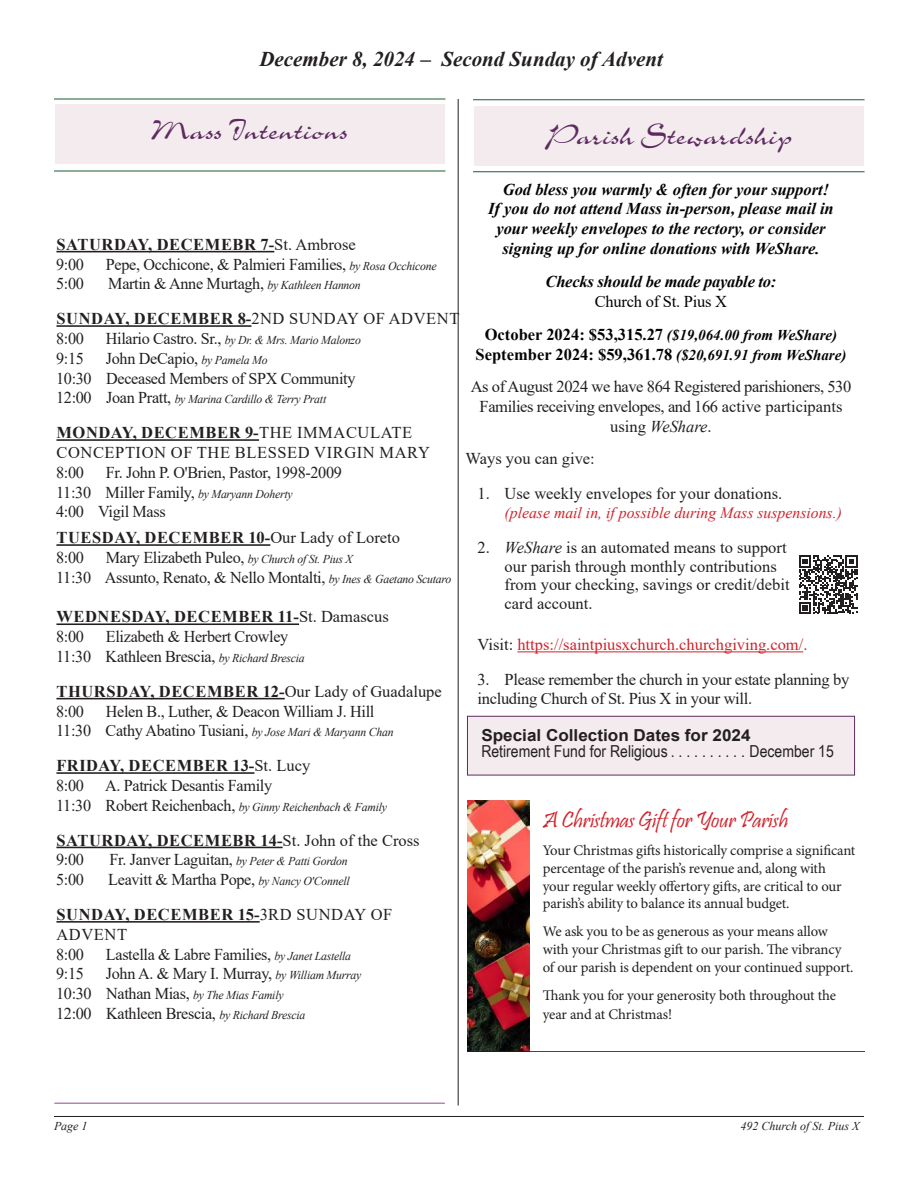
<style>
.page{position:relative;width:918px;height:1188px;background:#fff}
.page>*{position:absolute;margin:0;border:0;box-sizing:border-box;transform-origin:0 0}
.t1{font:33px "Charme";color:#5e2b60}
.t2{font:23.55px "Pristina";letter-spacing:-.01em;color:#d1232a}
.t3{font:italic 700 21px "Times New Roman";color:#231f20}
.t4{font:16.5px/19.8px "Times New Roman";letter-spacing:-.02em;color:#231f20;text-align:center}
.t5{font:700 16.5px "Times New Roman";letter-spacing:.035em;color:#231f20}
.t6{font:italic 700 16.5px/19.8px "Times New Roman";color:#040503;text-align:center}
.t7{font:16.5px/18.8px "Times New Roman";color:#231f20}
.t8{font:16.5px "Times New Roman";color:#d1232a}
.t9{font:700 16.5px "Times New Roman";color:#040503}
.t10{font:16.5px "Arial Narrow";color:#231f20;scale:1.04 1}
.t11{font:16.5px "Times New Roman";letter-spacing:.035em;color:#231f20}
.t12{font:700 16.5px "Arial";color:#231f20;scale:1.04 1}
.t13{font:italic 15.75px "Times New Roman";color:#d1232a}
.t14{font:italic 700 15px "Times New Roman";color:#040503}
.t15{font:14.7px/17.7px "Minion Pro";letter-spacing:-.015em;color:#231f20}
.t16{font:italic 12px "Times New Roman";letter-spacing:-.02em;color:#231f20}
.t17{font:italic 12px "Times New Roman";color:#231f20}
.s1{font-weight:400;font-style:normal}
.s2{font-style:normal;font-size:16.5px}
.s3{font-style:italic;font-size:15px}
.s4{font-style:italic}
.s5{color:#231f20}
.s6{font-weight:400}
.s7{font-style:italic;font-size:12px}
</style>
<div class="page">
<hr style="left:54px;top:1116px;width:810px;height:1px;background:#231f20">
<hr style="left:458px;top:99px;width:1px;height:1007px;background:#231f20">
<hr style="left:54px;top:99px;width:392px;height:1px;background:#165f31">
<hr style="left:54px;top:171px;width:392px;height:1px;background:#165f31">
<hr style="left:473px;top:99px;width:392px;height:1px;background:#145e30">
<hr style="left:473px;top:171px;width:392px;height:1px;background:#145e30">
<hr style="left:56px;top:251px;width:218px;height:1px;background:#231f20">
<hr style="left:56px;top:325px;width:195px;height:2px;background:#231f20">
<hr style="left:56px;top:439px;width:203px;height:2px;background:#231f20">
<hr style="left:56px;top:544px;width:214px;height:2px;background:#231f20">
<hr style="left:56px;top:623px;width:243px;height:2px;background:#231f20">
<hr style="left:56px;top:698px;width:229px;height:1px;background:#231f20">
<hr style="left:56px;top:772px;width:198px;height:2px;background:#231f20">
<hr style="left:56px;top:847px;width:227px;height:1px;background:#231f20">
<hr style="left:56px;top:921px;width:204px;height:2px;background:#231f20">
<hr style="left:54px;top:1103px;width:391px;height:1px;background:#8e4b91">
<hr style="left:517px;top:651px;width:286px;height:1px;background:#d1232a">
<div style="left:55px;top:105px;width:390px;height:59px;background:#f3ebee"></div>
<div style="left:474px;top:106px;width:390px;height:60px;background:#f3ebee"></div>
<div style="left:467px;top:716px;width:388px;height:59px;background:#f3ebee"></div>
<div style="left:467px;top:716px;width:388px;height:59px;border:1px solid #5e2b60"></div>
<svg style="left:799px;top:555px;width:59px;height:59px"></svg>
<svg style="left:467px;top:801px;width:398px;height:251px"></svg>
<p class="t3" style="left:259px;top:44px;width:405px">December 8, 2024 – Second Sunday of Advent</p>
<p class="t1" style="left:152px;top:115px;width:198px">Mass Intentions</p>
<p class="t1" style="left:545px;top:119px;width:249px">Parish Stewardship</p>
<p class="t6" style="left:503px;top:179px;width:328px">God bless you warmly &amp; often for your support!</p>
<p class="t6" style="left:488px;top:198px;width:347px">If you do not attend Mass in-person, please mail in your weekly envelopes to the rectory, or consider signing up for online donations with WeShare.</p>
<p class="t6" style="left:546px;top:271px;width:232px">Checks should be made payable to:<br><span class="s1">Church of St. Pius X</span></p>
<p class="t14" style="left:485px;top:325px;width:354px"><span class="s2">October 2024: $53,315.27</span> ($19,064.00 from WeShare)</p>
<p class="t9" style="left:476px;top:343px;width:372px">September 2024: $59,361.78 <span class="s3">($20,691.91 from WeShare)</span></p>
<p class="t4" style="left:471px;top:376px;width:382px">As of August 2024 we have 864 Registered parishioners, 530<br>Families receiving envelopes, and 166 active participants using <span class="s4">WeShare</span>.</p>
<p class="t7" style="left:466px;top:449px;width:131px">Ways you can give:</p>
<p class="t7" style="left:478px;top:484px;width:306px">1. Use weekly envelopes for your donations.</p>
<p class="t13" style="left:505px;top:502px;width:339px">(please mail in, if possible during Mass suspensions.)</p>
<p class="t7" style="left:505px;top:537px;width:287px;text-indent:-27px">2. <span class="s4">WeShare</span> is an automated means to support our parish through monthly contributions from your checking, savings or credit/debit card account.</p>
<p class="t8" style="left:478px;top:633px;width:331px"><span class="s5">Visit:</span> https://saintpiusxchurch.churchgiving.com/.</p>
<p class="t4" style="left:478px;top:670px;width:373px;line-height:18.8px;text-align:left">3. Please remember the church in your estate planning by including Church of St. Pius X in your will.</p>
<p class="t5" style="left:56px;top:232px;width:301px">SATURDAY, DECEMEBR 7-<span class="s6">St. Ambrose</span></p>
<p class="t4" style="left:56px;top:254px;width:29px">9:00</p>
<p class="t4" style="left:106px;top:254px;width:332px">Pepe, Occhicone, &amp; Palmieri Families, <span class="s7">by Rosa Occhicone</span></p>
<p class="t4" style="left:56px;top:274px;width:29px">5:00</p>
<p class="t4" style="left:108px;top:274px;width:254px">Martin &amp; Anne Murtagh, <span class="s7">by Kathleen Hannon</span></p>
<p class="t5" style="left:56px;top:307px;width:405px">SUNDAY, DECEMBER 8-<span class="s6">2ND SUNDAY OF ADVENT</span></p>
<p class="t4" style="left:56px;top:328px;width:29px">8:00</p>
<p class="t16" style="left:106px;top:332px;width:256px"><span class="s2">Hilario Castro. Sr.,</span> by Dr. &amp; Mrs. Mario Malonzo</p>
<p class="t4" style="left:56px;top:348px;width:29px">9:15</p>
<p class="t4" style="left:106px;top:348px;width:163px">John DeCapio, <span class="s7">by Pamela Mo</span></p>
<p class="t4" style="left:56px;top:368px;width:301px">10:30 Deceased Members of SPX Community</p>
<p class="t16" style="left:56px;top:391px;width:272px"><span class="s2">12:00 Joan Pratt,</span> by Marina Cardillo &amp; Terry Pratt</p>
<p class="t5" style="left:56px;top:421px;width:357px">MONDAY, DECEMBER 9-<span class="s6">THE IMMACULATE</span></p>
<p class="t11" style="left:56px;top:441px;width:375px">CONCEPTION OF THE BLESSED VIRGIN MARY</p>
<p class="t4" style="left:56px;top:462px;width:29px">8:00</p>
<p class="t4" style="left:106px;top:462px;width:238px">Fr. John P. O'Brien, Pastor, 1998-2009</p>
<p class="t4" style="left:56px;top:482px;width:238px">11:30 Miller Family, <span class="s7">by Maryann Doherty</span></p>
<p class="t4" style="left:56px;top:502px;width:111px">4:00 Vigil Mass</p>
<p class="t5" style="left:56px;top:526px;width:345px">TUESDAY, DECEMBER 10-<span class="s6">Our Lady of Loreto</span></p>
<p class="t4" style="left:56px;top:547px;width:29px">8:00</p>
<p class="t4" style="left:106px;top:547px;width:248px">Mary Elizabeth Puleo, <span class="s7">by Church of St. Pius X</span></p>
<p class="t4" style="left:56px;top:567px;width:397px">11:30 Assunto, Renato, &amp; Nello Montalti, <span class="s7">by Ines &amp; Gaetano Scutaro</span></p>
<p class="t5" style="left:56px;top:605px;width:334px">WEDNESDAY, DECEMBER 11-<span class="s6">St. Damascus</span></p>
<p class="t4" style="left:56px;top:626px;width:29px">8:00</p>
<p class="t4" style="left:106px;top:626px;width:184px">Elizabeth &amp; Herbert Crowley</p>
<p class="t4" style="left:56px;top:646px;width:250px">11:30 Kathleen Brescia, <span class="s7">by Richard Brescia</span></p>
<p class="t5" style="left:56px;top:679px;width:387px">THURSDAY, DECEMBER 12-<span class="s6">Our Lady of Guadalupe</span></p>
<p class="t4" style="left:56px;top:701px;width:29px">8:00</p>
<p class="t4" style="left:106px;top:701px;width:270px">Helen B., Luther, &amp; Deacon William J. Hill</p>
<p class="t4" style="left:56px;top:721px;width:339px">11:30 Cathy Abatino Tusiani, <span class="s7">by Jose Mari &amp; Maryann Chan</span></p>
<p class="t5" style="left:56px;top:754px;width:255px">FRIDAY, DECEMBER 13-<span class="s6">St. Lucy</span></p>
<p class="t4" style="left:56px;top:775px;width:29px">8:00</p>
<p class="t4" style="left:105px;top:775px;width:169px">A. Patrick Desantis Family</p>
<p class="t16" style="left:56px;top:799px;width:332px"><span class="s2">11:30 Robert Reichenbach,</span> by Ginny Reichenbach &amp; Family</p>
<p class="t5" style="left:56px;top:828px;width:365px">SATURDAY, DECEMEBR 14-<span class="s6">St. John of the Cross</span></p>
<p class="t4" style="left:56px;top:850px;width:29px">9:00</p>
<p class="t16" style="left:110px;top:853px;width:239px"><span class="s2">Fr. Janver Laguitan,</span> by Peter &amp; Patti Gordon</p>
<p class="t4" style="left:56px;top:869px;width:29px">5:00</p>
<p class="t4" style="left:108px;top:869px;width:243px">Leavitt &amp; Martha Pope, <span class="s7">by Nancy O'Connell</span></p>
<p class="t5" style="left:56px;top:903px;width:337px">SUNDAY, DECEMBER 15-<span class="s6">3RD SUNDAY OF</span></p>
<p class="t4" style="left:56px;top:924px;width:72px">ADVENT</p>
<p class="t4" style="left:56px;top:944px;width:29px">8:00</p>
<p class="t4" style="left:106px;top:944px;width:247px">Lastella &amp; Labre Families, <span class="s7">by Janet Lastella</span></p>
<p class="t4" style="left:56px;top:964px;width:29px">9:15</p>
<p class="t4" style="left:106px;top:964px;width:257px">John A. &amp; Mary I. Murray, <span class="s7">by William Murray</span></p>
<p class="t4" style="left:56px;top:983px;width:229px">10:30 Nathan Mias, <span class="s7">by The Mias Family</span></p>
<p class="t4" style="left:56px;top:1003px;width:251px">12:00 Kathleen Brescia, <span class="s7">by Richard Brescia</span></p>
<p class="t12" style="left:481px;top:724px;width:260px">Special Collection Dates for 2024</p>
<p class="t10" style="left:481px;top:739px;width:340px">Retirement Fund for Religious . . . . . . . . . . December 15</p>
<p class="t2" style="left:543px;top:807px;width:247px">A Christmas Gift for Your Parish</p>
<p class="t15" style="left:543px;top:842px;width:314px">Your Christmas gifts historically comprise a significant percentage of the parish’s revenue and, along with your regular weekly offertory gifts, are critical to our parish’s ability to balance its annual budget.</p>
<p class="t15" style="left:543px;top:923px;width:312px">We ask you to be as generous as your means allow with your Christmas gift to our parish. The vibrancy of our parish is dependent on your continued support.</p>
<p class="t15" style="left:543px;top:986px;width:295px;line-height:19.4px">Thank you for your generosity both throughout the year and at Christmas!</p>
<p class="t16" style="left:54px;top:1117px;width:35px">Page 1</p>
<p class="t17" style="left:741px;top:1117px;width:120px">492 Church of St. Pius X</p>
</div>
